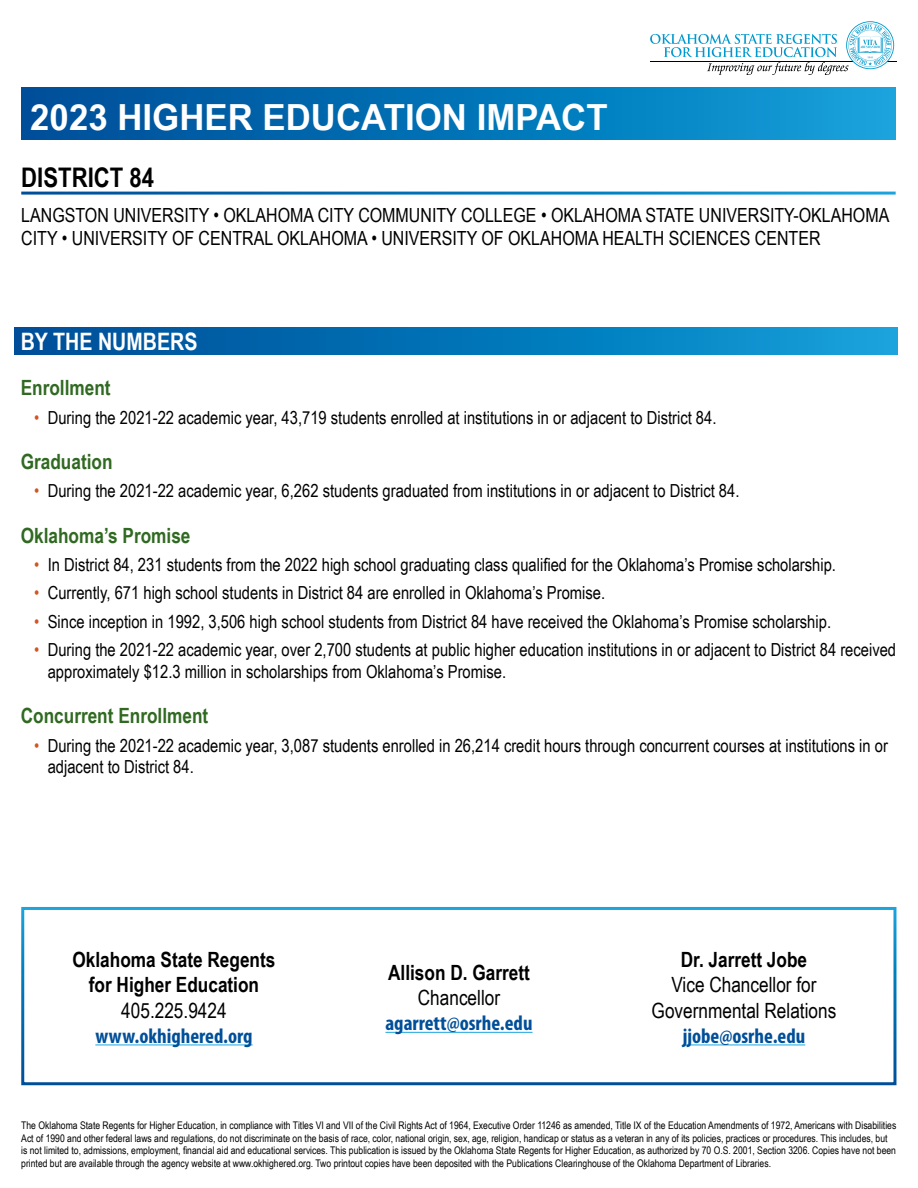
<style>
.page{position:relative;width:918px;height:1188px;background:#fff}
.page>*{position:absolute;margin:0;border:0;box-sizing:border-box;transform-origin:0 0}
.H2_page2{font:700 36px "Arial Narrow";color:#fff;scale:1.18 1}
.h3_page2{font:700 27px "Arial Narrow";color:#000}
.H4_page2{font:700 24px "Arial Narrow";color:#fff}
.P_Contact_info{font:700 21px/25.2px "Arial Narrow";color:#000;text-align:center}
.P_Contact_info-2{font:21px/25.2px "Arial Narrow";color:#000;text-align:center}
.h5_page2{font:700 21px "Arial Narrow";color:#306921}
.P_Contact_info-3{font:700 condensed 21px "Myriad Pro";color:#004f99}
.P_institutions_page2{font:19.5px/23.4px "Arial Narrow";color:#000}
.t1{font:18px/21.6px "Arial Narrow";color:#000}
.P_Cost_Statement{font:10.5px/12.6px "Arial Narrow";color:#000}
.s1{color:#d15421}
</style>
<div class="page">
<svg style="left:650px;top:21px;width:247px;height:54px"></svg>
<div style="left:21px;top:88px;width:875px;height:51px;background:linear-gradient(to right,#004b96,#10a0d9)"></div>
<div style="left:14px;top:327px;width:883px;height:28px;background:linear-gradient(to right,#004b96,#109fd9)"></div>
<div style="left:21px;top:907px;width:875px;height:178px;border:3px solid #fff"></div>
<hr style="left:95px;top:1045px;width:158px;height:1px;background:#1ca6de">
<hr style="left:385px;top:1032px;width:148px;height:1px;background:#1ca6de">
<hr style="left:683px;top:1045px;width:122px;height:1px;background:#1ca6de">
<h2 class="H2_page2" style="left:30px;top:90px;width:491px">2023 HIGHER EDUCATION IMPACT</h2>
<h3 class="h3_page2" style="left:21px;top:157px;width:134px">DISTRICT 84</h3>
<p class="P_institutions_page2" style="left:21px;top:203px;width:870px">LANGSTON UNIVERSITY • OKLAHOMA CITY COMMUNITY COLLEGE • OKLAHOMA STATE UNIVERSITY-OKLAHOMA<br>CITY • UNIVERSITY OF CENTRAL OKLAHOMA • UNIVERSITY OF OKLAHOMA HEALTH SCIENCES CENTER</p>
<h4 class="H4_page2" style="left:21px;top:323px;width:178px">BY THE NUMBERS</h4>
<h5 class="h5_page2" style="left:21px;top:372px;width:91px">Enrollment</h5>
<p class="t1" style="left:34px;top:406px;width:684px"><span class="s1">•</span> During the 2021-22 academic year, 43,719 students enrolled at institutions in or adjacent to District 84.</p>
<h5 class="h5_page2" style="left:21px;top:446px;width:93px">Graduation</h5>
<p class="t1" style="left:34px;top:480px;width:707px"><span class="s1">•</span> During the 2021-22 academic year, 6,262 students graduated from institutions in or adjacent to District 84.</p>
<h5 class="h5_page2" style="left:21px;top:520px;width:171px">Oklahoma’s Promise</h5>
<p class="t1" style="left:34px;top:553px;width:803px"><span class="s1">•</span> In District 84, 231 students from the 2022 high school graduating class qualified for the Oklahoma’s Promise scholarship.</p>
<p class="t1" style="left:34px;top:582px;width:572px"><span class="s1">•</span> Currently, 671 high school students in District 84 are enrolled in Oklahoma’s Promise.</p>
<p class="t1" style="left:34px;top:610px;width:798px"><span class="s1">•</span> Since inception in 1992, 3,506 high school students from District 84 have received the Oklahoma’s Promise scholarship.</p>
<p class="t1" style="left:48px;top:638px;width:850px;text-indent:-14px"><span class="s1">•</span> During the 2021-22 academic year, over 2,700 students at public higher education institutions in or adjacent to District 84 received approximately $12.3 million in scholarships from Oklahoma’s Promise.</p>
<h5 class="h5_page2" style="left:21px;top:700px;width:189px">Concurrent Enrollment</h5>
<p class="t1" style="left:48px;top:734px;width:842px;text-indent:-14px"><span class="s1">•</span> During the 2021-22 academic year, 3,087 students enrolled in 26,214 credit hours through concurrent courses at institutions in or adjacent to District 84.</p>
<p class="P_Contact_info" style="left:73px;top:946px;width:204px">Oklahoma State Regents for Higher Education</p>
<p class="P_Contact_info-2" style="left:121px;top:997px;width:107px">405.225.9424</p>
<p class="P_Contact_info-3" style="left:95px;top:1023px;width:159px">www.okhighered.org</p>
<p class="P_Contact_info" style="left:388px;top:959px;width:143px">Allison D. Garrett</p>
<p class="P_Contact_info-2" style="left:418px;top:984px;width:84px">Chancellor</p>
<p class="P_Contact_info-3" style="left:385px;top:1010px;width:149px">agarrett@osrhe.edu</p>
<p class="P_Contact_info" style="left:681px;top:946px;width:128px">Dr. Jarrett Jobe</p>
<p class="P_Contact_info-2" style="left:652px;top:972px;width:186px">Vice Chancellor for<br>Governmental Relations</p>
<p class="P_Contact_info-3" style="left:683px;top:1023px;width:124px">jjobe@osrhe.edu</p>
<p class="P_Cost_Statement" style="left:21px;top:1119px;width:877px">The Oklahoma State Regents for Higher Education, in compliance with Titles VI and VII of the Civil Rights Act of 1964, Executive Order 11246 as amended, Title IX of the Education Amendments of 1972, Americans with Disabilities Act of 1990 and other federal laws and regulations, do not discriminate on the basis of race, color, national origin, sex, age, religion, handicap or status as a veteran in any of its policies, practices or procedures. This includes, but is not limited to, admissions, employment, financial aid and educational services. This publication is issued by the Oklahoma State Regents for Higher Education, as authorized by 70 O.S. 2001, Section 3206. Copies have not been printed but are available through the agency website at www.okhighered.org. Two printout copies have been deposited with the Publications Clearinghouse of the Oklahoma Department of Libraries.</p>
</div>
